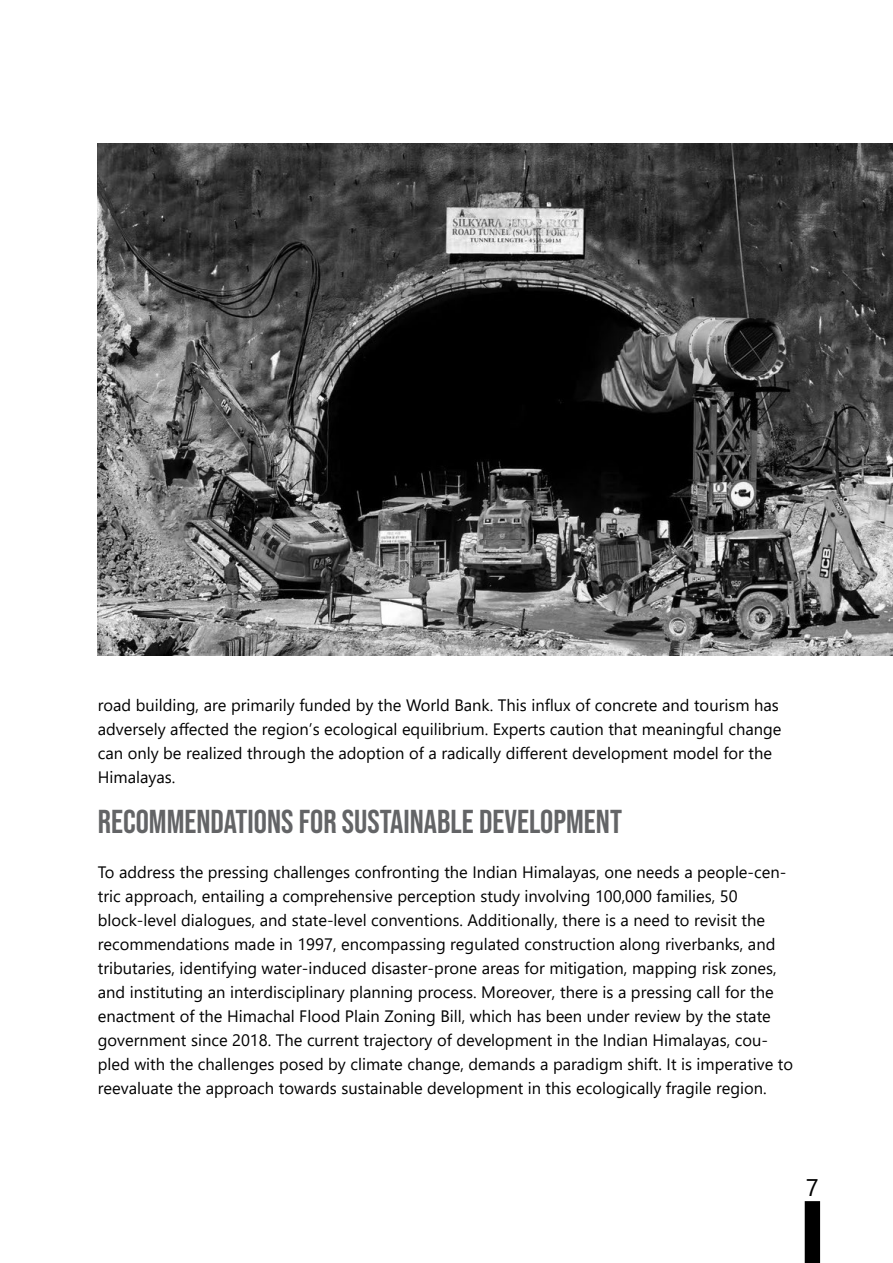
<style>
.page{position:relative;width:893px;height:1263px;background:#fff}
.page>*{position:absolute;margin:0;border:0;box-sizing:border-box;transform-origin:0 0}
.t1{font:33px "Bebas Neue";color:#636466}
.t2{font:24px "Segoe UI";color:#000}
.t3{font:16.5px/24px "Segoe UI";color:#000}
</style>
<div class="page">
<div style="left:805px;top:1202px;width:14px;height:60px;background:#000"></div>
<div style="left:805px;top:1201px;width:15px;height:62px;border:2px solid #000"></div>
<img style="left:98px;top:143px;width:795px;height:513px">
<p class="t3" style="left:98px;top:692px;width:685px">road building, are primarily funded by the World Bank. This influx of concrete and tourism has adversely affected the region’s ecological equilibrium. Experts caution that meaningful change can only be realized through the adoption of a radically different development model for the Himalayas.</p>
<h1 class="t1" style="left:98px;top:803px;width:526px">RECOMMENDATIONS FOR SUSTAINABLE DEVELOPMENT</h1>
<p class="t3" style="left:98px;top:859px;width:697px">To address the pressing challenges confronting the Indian Himalayas, one needs a people-cen&shy;tric approach, entailing a comprehensive perception study involving 100,000 families, 50 block-level dialogues, and state-level conventions. Additionally, there is a need to revisit the recommendations made in 1997, encompassing regulated construction along riverbanks, and tributaries, identifying water-induced disaster-prone areas for mitigation, mapping risk zones, and instituting an interdisciplinary planning process. Moreover, there is a pressing call for the enactment of the Himachal Flood Plain Zoning Bill, which has been under review by the state government since 2018. The current trajectory of development in the Indian Himalayas, cou&shy;pled with the challenges posed by climate change, demands a paradigm shift. It is imperative to reevaluate the approach towards sustainable development in this ecologically fragile region.</p>
<h2 class="t2" style="left:806px;top:1164px;width:14px">7</h2>
</div>
